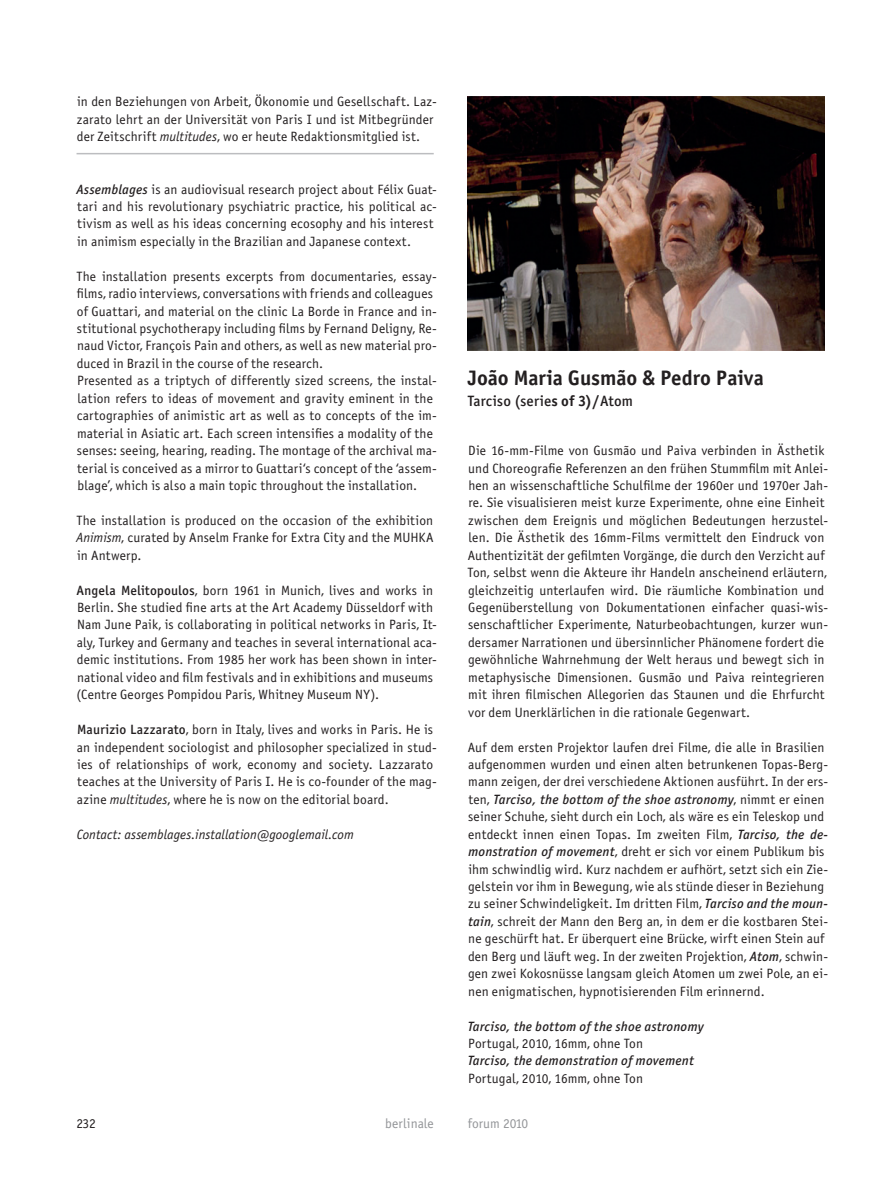
<style>
.page{position:relative;width:893px;height:1191px;background:#fff}
.page>*{position:absolute;margin:0;border:0;box-sizing:border-box;transform-origin:0 0}
.t1{font:21px "Officina Sans Bold ITC";color:#231f20}
.t2{font:15px "Officina Sans Medium ITC";color:#231f20}
.t3{font:13.5px/17.4px "Officina Sans Book ITC";letter-spacing:.01em;color:#231f20}
.t4{font:italic 13.5px "Officina Sans Medium ITC";letter-spacing:.005em;color:#231f20}
.t5{font:italic 13.5px "Officina Sans Book ITC";letter-spacing:.005em;color:#231f20}
.t6{font:13.5px "Officina Sans Book ITC";color:#939598}
.s1{font-style:italic}
.s2{font-family:"Officina Sans Medium ITC";font-style:italic}
.s3{font-family:"Officina Sans Medium ITC"}
.s4{font-family:"Officina Sans Bold ITC"}
.s5{font-family:"Officina Sans Book ITC";font-style:normal}
</style>
<div class="page">
<img style="left:468px;top:97px;width:357px;height:253px">
<hr style="left:77px;top:153px;width:357px;height:1px;background:#bcbdc0">
<p class="t3" style="left:77px;top:93px;width:362px">in den Beziehungen von Arbeit, Ökonomie und Gesellschaft. Laz&shy;zarato lehrt an der Universität von Paris I und ist Mitbegründer der Zeitschrift <span class="s1">multitudes</span>, wo er heute Redaktionsmitglied ist.</p>
<p class="t3" style="left:76px;top:180px;width:362px"><span class="s2">Assemblages</span> is an audiovisual research project about Félix Guat&shy;tari and his revolutionary psychiatric practice, his political ac&shy;tivism as well as his ideas concerning ecosophy and his interest in animism especially in the Brazilian and Japanese context.</p>
<p class="t3" style="left:76px;top:267px;width:362px">The installation presents excerpts from documentaries, essay&shy;films, radio interviews, conversations with friends and colleagues of Guattari, and material on the clinic La Borde in France and in&shy;stitutional psychotherapy including films by Fernand Deligny, Re&shy;naud Victor, François Pain and others, as well as new material pro&shy;duced in Brazil in the course of the research.<br>Presented as a triptych of differently sized screens, the instal&shy;lation refers to ideas of movement and gravity eminent in the cartographies of animistic art as well as to concepts of the im&shy;material in Asiatic art. Each screen intensifies a modality of the senses: seeing, hearing, reading. The montage of the archival ma&shy;terial is conceived as a mirror to Guattari‘s concept of the ‘assem&shy;blage’, which is also a main topic throughout the installation.</p>
<p class="t3" style="left:76px;top:511px;width:359px;text-align:justify">The installation is produced on the occasion of the exhibition <span class="s1">Animism</span>, curated by Anselm Franke for Extra City and the MUHKA in Antwerp.</p>
<p class="t3" style="left:77px;top:581px;width:362px"><span class="s3">Angela Melitopoulos</span>, born 1961 in Munich, lives and works in Berlin. She studied fine arts at the Art Academy Düsseldorf with Nam June Paik, is collaborating in political networks in Paris, It&shy;aly, Turkey and Germany and teaches in several international aca&shy;demic institutions. From 1985 her work has been shown in inter&shy;national video and film festivals and in exhibitions and museums (Centre Georges Pompidou Paris, Whitney Museum NY).</p>
<p class="t3" style="left:77px;top:721px;width:362px"><span class="s3">Maurizio Lazzarato</span>, born in Italy, lives and works in Paris. He is an independent sociologist and philosopher specialized in stud&shy;ies of relationships of work, economy and society. Lazzarato teaches at the University of Paris I. He is co-founder of the mag&shy;azine <span class="s1">multitudes</span>, where he is now on the editorial board.</p>
<p class="t5" style="left:77px;top:826px;width:279px">Contact: assemblages.installation@googlemail.com</p>
<h1 class="t1" style="left:467px;top:365px;width:298px">João Maria Gusmão &amp; Pedro Paiva</h1>
<p class="t2" style="left:468px;top:392px;width:167px">Tarciso (serie<span class="s4">s of 3)/</span>Atom</p>
<p class="t3" style="left:468px;top:442px;width:362px">Die 16-mm-Filme von Gusmão und Paiva verbinden in Ästhetik und Choreografie Referenzen an den frühen Stummfilm mit Anlei&shy;hen an wissenschaftliche Schulfilme der 1960er und 1970er Jah&shy;re. Sie visualisieren meist kurze Experimente, ohne eine Einheit zwischen dem Ereignis und möglichen Bedeutungen herzustel&shy;len. Die Ästhetik des 16mm-Films vermittelt den Eindruck von Authentizität der gefilmten Vorgänge, die durch den Verzicht auf Ton, selbst wenn die Akteure ihr Handeln anscheinend erläutern, gleichzeitig unterlaufen wird. Die räumliche Kombination und Gegenüberstellung von Dokumentationen einfacher quasi-wis&shy;senschaftlicher Experimente, Naturbeobachtungen, kurzer wun&shy;dersamer Narrationen und übersinnlicher Phänomene fordert die gewöhnliche Wahrnehmung der Welt heraus und bewegt sich in metaphysische Dimensionen. Gusmão und Paiva reintegrieren mit ihren filmischen Allegorien das Staunen und die Ehrfurcht vor dem Unerklärlichen in die rationale Gegenwart.</p>
<p class="t3" style="left:468px;top:738px;width:362px">Auf dem ersten Projektor laufen drei Filme, die alle in Brasilien aufgenommen wurden und einen alten betrunkenen Topas-Berg&shy;mann zeigen, der drei verschiedene Aktionen ausführt. In der ers-</p>
<p class="t4" style="left:468px;top:791px;width:357px"><span class="s5">ten,</span> Tarciso, the bottom of the shoe astronomy<span class="s5">, nimmt er einen</span></p>
<p class="t3" style="left:468px;top:808px;width:362px">seiner Schuhe, sieht durch ein Loch, als wäre es ein Teleskop und entdeckt innen einen Topas. Im zweiten Film, <span class="s2">Tarciso, the de&shy;monstration of movement</span>, dreht er sich vor einem Publikum bis ihm schwindlig wird. Kurz nachdem er aufhört, setzt sich ein Zie&shy;gelstein vor ihm in Bewegung, wie als stünde dieser in Beziehung zu seiner Schwindeligkeit. Im dritten Film, <span class="s2">Tarciso and the moun&shy;tain</span>, schreit der Mann den Berg an, in dem er die kostbaren Stei&shy;ne geschürft hat. Er überquert eine Brücke, wirft einen Stein auf den Berg und läuft weg. In der zweiten Projektion, <span class="s2">Atom</span>, schwin&shy;gen zwei Kokosnüsse langsam gleich Atomen um zwei Pole, an ei&shy;nen enigmatischen, hypnotisierenden Film erinnernd.</p>
<p class="t4" style="left:468px;top:1018px;width:238px">Tarciso, the bottom of the shoe astronomy</p>
<p class="t3" style="left:468px;top:1034px;width:176px">Portugal, 2010, 16mm, ohne Ton</p>
<p class="t4" style="left:468px;top:1052px;width:228px">Tarciso, the demonstration of movement</p>
<p class="t3" style="left:468px;top:1069px;width:176px">Portugal, 2010, 16mm, ohne Ton</p>
<p class="t3" style="left:76px;top:1114px;width:21px">232</p>
<p class="t6" style="left:385px;top:1115px;width:50px">berlinale</p>
<p class="t6" style="left:468px;top:1115px;width:62px">forum 2010</p>
</div>
